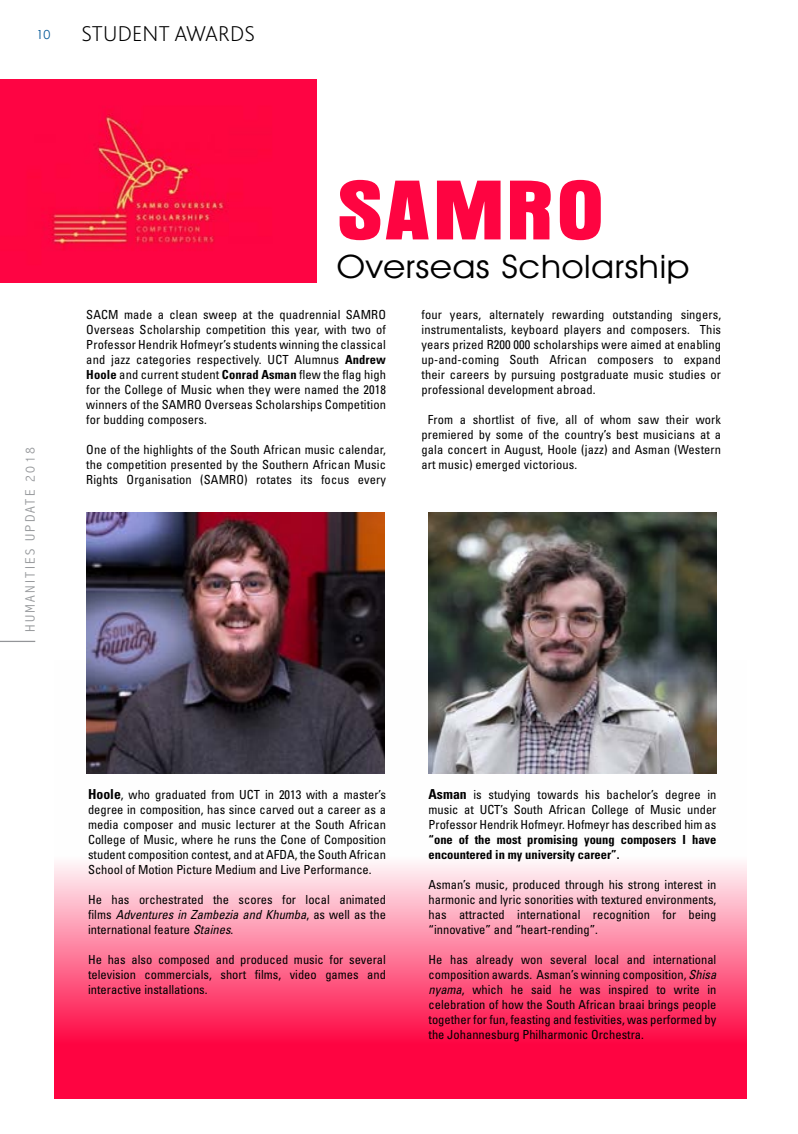
<style>
.page{position:relative;width:798px;height:1134px;background:#fff}
.page>*{position:absolute;margin:0;border:0;box-sizing:border-box;transform-origin:0 0}
.SUB_HEADINGS{font:75px "AT Aura";letter-spacing:.02em;color:#fe0441;scale:1.28 1}
.SUB_HEADINGS-2{font:32.5px "Avant Garde IT Cby BT";letter-spacing:.02em;color:#000;scale:1.1 1}
.PAGE_INTRO_AT_TOP{font:200 22.5px "Bliss";letter-spacing:.01em;color:#000}
.t1{font:300 condensed 13.75px "Abadi";letter-spacing:.15em;color:#97999c;scale:1.1 1}
.BODY_2016_10pt{font:condensed 12.5px/15px "Univers";color:#000;text-align:justify}
.t2{font:700 condensed 12.5px/15px "Univers";color:#000}
.t3{font:12.5px "Century Gothic";color:#005696}
.s1{font-weight:700}
.s2{font-weight:700;font-size:13.75px}
.s3{font-style:italic}
</style>
<div class="page">
<svg style="left:54px;top:660px;width:692px;height:438px"></svg>
<img style="left:86px;top:512px;width:298px;height:262px">
<img style="left:428px;top:512px;width:288px;height:262px">
<img style="left:0;top:79px;width:316px;height:203px">
<hr style="left:0;top:641px;width:35px;height:1px;background:#939598">
<p class="t3" style="left:36px;top:27px;width:15px">10</p>
<p class="PAGE_INTRO_AT_TOP" style="left:81px;top:22px;width:175px">STUDENT AWARDS</p>
<p class="t1" style="left:22px;top:632px;width:170px;rotate:-90deg">HUMANITIES UPDATE 2018</p>
<p class="SUB_HEADINGS" style="left:337px;top:167px;width:210px">SAMRO</p>
<p class="SUB_HEADINGS-2" style="left:337px;top:247px;width:322px">Overseas Scholarship</p>
<p class="BODY_2016_10pt" style="left:86px;top:307px;width:301px">SACM made a clean sweep at the quadrennial SAMRO Overseas Scholarship competition this year, with two of Professor Hendrik Hofmeyr’s students winning the classical and jazz categories respectively. UCT Alumnus <span class="s1">Andrew Hoole</span> and current student <span class="s1">Conrad Asman</span> flew the flag high for the College of Music when they were named the 2018 winners of the SAMRO Overseas Scholarships Competition for budding composers.</p>
<p class="BODY_2016_10pt" style="left:86px;top:442px;width:301px">One of the highlights of the South African music calendar, the competition presented by the Southern African Music Rights Organisation (SAMRO) rotates its focus every</p>
<p class="BODY_2016_10pt" style="left:421px;top:307px;width:301px">four years, alternately rewarding outstanding singers, instrumentalists, keyboard players and composers. This years prized R200 000 scholarships were aimed at enabling up-and-coming South African composers to expand their careers by pursuing postgraduate music studies or professional development abroad.</p>
<p class="BODY_2016_10pt" style="left:421px;top:412px;width:301px;text-indent:7px">From a shortlist of five, all of whom saw their work premiered by some of the country’s best musicians at a gala concert in August, Hoole (jazz) and Asman (Western art music) emerged victorious.</p>
<p class="BODY_2016_10pt" style="left:88px;top:787px;width:299px"><span class="s2">Hoole</span>, who graduated from UCT in 2013 with a master’s degree in composition, has since carved out a career as a media composer and music lecturer at the South African College of Music, where he runs the Cone of Composition student composition contest, and at AFDA, the South African School of Motion Picture Medium and Live Performance.</p>
<p class="BODY_2016_10pt" style="left:88px;top:892px;width:299px">He has orchestrated the scores for local animated films <span class="s3">Adventures in Zambezia and Khumba</span>, as well as the international feature <span class="s3">Staines</span>.</p>
<p class="BODY_2016_10pt" style="left:88px;top:952px;width:299px">He has also composed and produced music for several television commercials, short films, video games and interactive installations.</p>
<p class="BODY_2016_10pt" style="left:428px;top:787px;width:289px"><span class="s2">Asman</span> is studying towards his bachelor’s degree in music at UCT’s South African College of Music under Professor Hendrik Hofmeyr. Hofmeyr has described him as</p>
<p class="t2" style="left:428px;top:832px;width:289px">“one of the most promising young composers I have encountered in my university career”.</p>
<p class="BODY_2016_10pt" style="left:428px;top:877px;width:289px">Asman’s music, produced through his strong interest in harmonic and lyric sonorities with textured environments, has attracted international recognition for being “innovative” and “heart-rending”.</p>
<p class="BODY_2016_10pt" style="left:428px;top:952px;width:289px">He has already won several local and international composition awards. Asman’s winning composition, <span class="s3">Shisa nyama</span>, which he said he was inspired to write in celebration of how the South African braai brings people together for fun, feasting and festivities, was performed by the Johannesburg Philharmonic Orchestra.</p>
</div>
